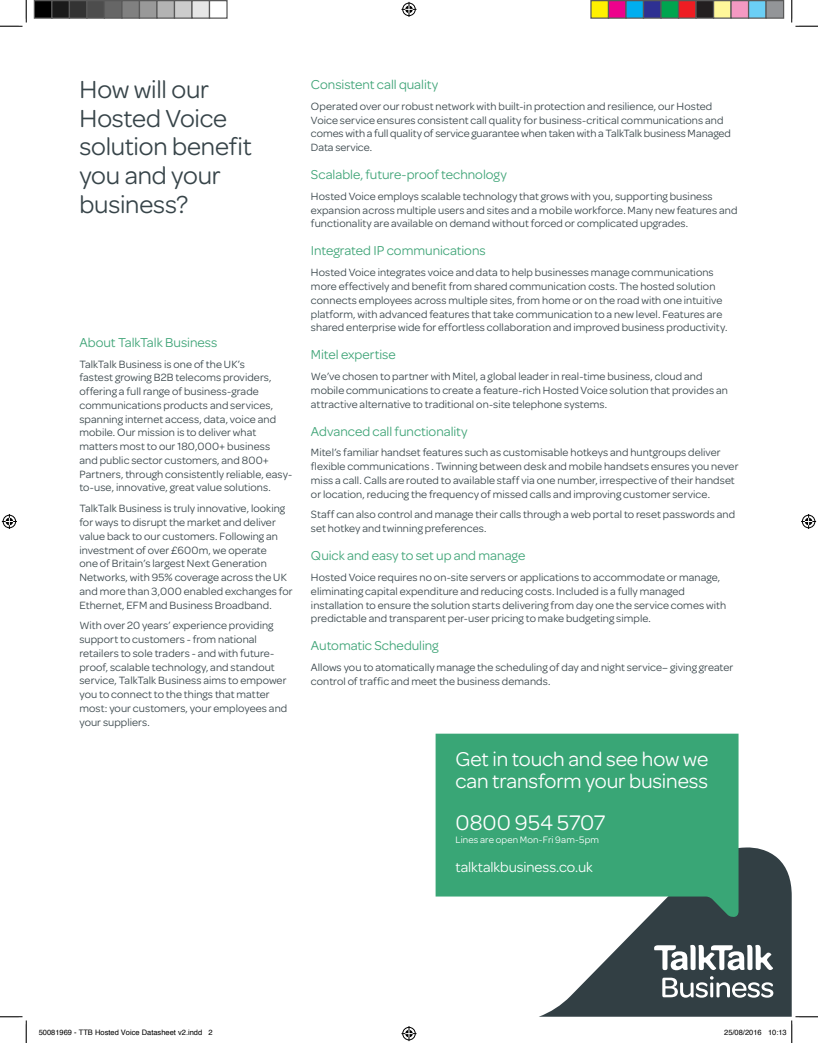
<style>
.page{position:relative;width:818px;height:1043px;background:#fff}
.page>*{position:absolute;margin:0;border:0;box-sizing:border-box;transform-origin:0 0}
.t1{font:26.25px/28.8px "Omnes";letter-spacing:-.01em;color:#374449}
.t2{font:22.5px "Omnes";letter-spacing:.005em;color:#fff}
.t3{font:21.25px/22.1px "Omnes";letter-spacing:-.005em;color:#fff}
.t4{font:15px "Omnes";letter-spacing:-.005em;color:#fff}
.Green_Sub-Header{font:13.75px "Omnes";color:#3fa477}
.Grey_Body_Copy{font:11.25px/13.8px "Omnes";letter-spacing:.005em;color:#374449}
.t5{font:10px "Omnes";letter-spacing:.015em;color:#fff}
.t6{font:7.5px "Helvetica";color:#000}
</style>
<div class="page">
<svg style="left:541px;top:847px;width:250px;height:169px;fill:#323f44"></svg>
<svg style="left:653px;top:944px;width:120px;height:26px"></svg>
<svg style="left:662px;top:976px;width:111px;height:21px"></svg>
<svg style="left:435px;top:733px;width:303px;height:184px;background:#4aab80"></svg>
<svg style="left:0;top:0;width:27px;height:27px"></svg>
<svg style="left:0;top:1016px;width:27px;height:26px"></svg>
<svg style="left:791px;top:0;width:27px;height:27px"></svg>
<svg style="left:401px;top:2px;width:15px;height:15px"></svg>
<svg style="left:401px;top:1026px;width:15px;height:15px"></svg>
<svg style="left:2px;top:514px;width:15px;height:15px"></svg>
<svg style="left:801px;top:514px;width:15px;height:15px"></svg>
<div style="left:34px;top:1px;width:18px;height:17px;background:#000"></div>
<div style="left:34px;top:0;width:18px;height:19px;border:1px solid #595959"></div>
<div style="left:52px;top:1px;width:17px;height:17px;background:#1a1a1a"></div>
<div style="left:51px;top:0;width:19px;height:19px;border:1px solid #595959"></div>
<div style="left:69px;top:1px;width:18px;height:17px;background:#333"></div>
<div style="left:69px;top:0;width:19px;height:19px;border:1px solid #595959"></div>
<div style="left:87px;top:1px;width:17px;height:17px;background:#4d4d4d"></div>
<div style="left:86px;top:0;width:19px;height:19px;border:1px solid #595959"></div>
<div style="left:104px;top:1px;width:18px;height:17px;background:#666"></div>
<div style="left:104px;top:0;width:18px;height:19px;border:1px solid #595959"></div>
<div style="left:122px;top:1px;width:17px;height:17px;background:#808080"></div>
<div style="left:121px;top:0;width:19px;height:19px;border:1px solid #595959"></div>
<div style="left:139px;top:1px;width:18px;height:17px;background:#999"></div>
<div style="left:139px;top:0;width:19px;height:19px;border:1px solid #595959"></div>
<div style="left:157px;top:1px;width:17px;height:17px;background:#b3b3b3"></div>
<div style="left:156px;top:0;width:19px;height:19px;border:1px solid #595959"></div>
<div style="left:174px;top:1px;width:18px;height:17px;background:#ccc"></div>
<div style="left:174px;top:0;width:18px;height:19px;border:1px solid #595959"></div>
<div style="left:192px;top:1px;width:17px;height:17px;background:#e6e6e6"></div>
<div style="left:191px;top:0;width:19px;height:19px;border:1px solid #595959"></div>
<div style="left:209px;top:0;width:19px;height:19px;border:1px solid #595959"></div>
<div style="left:591px;top:1px;width:17px;height:17px;background:#fff101"></div>
<div style="left:590px;top:0;width:19px;height:19px;border:1px solid #595959"></div>
<div style="left:608px;top:1px;width:18px;height:17px;background:#ed028c"></div>
<div style="left:608px;top:0;width:18px;height:19px;border:1px solid #595959"></div>
<div style="left:626px;top:1px;width:17px;height:17px;background:#00aeef"></div>
<div style="left:625px;top:0;width:19px;height:19px;border:1px solid #595959"></div>
<div style="left:643px;top:1px;width:18px;height:17px;background:#2e3092"></div>
<div style="left:642px;top:0;width:19px;height:19px;border:1px solid #595959"></div>
<div style="left:661px;top:1px;width:17px;height:17px;background:#00a54f"></div>
<div style="left:660px;top:0;width:19px;height:19px;border:1px solid #595959"></div>
<div style="left:678px;top:1px;width:18px;height:17px;background:#ee1d23"></div>
<div style="left:678px;top:0;width:18px;height:19px;border:1px solid #595959"></div>
<div style="left:696px;top:1px;width:17px;height:17px;background:#231f20"></div>
<div style="left:695px;top:0;width:19px;height:19px;border:1px solid #595959"></div>
<div style="left:713px;top:1px;width:18px;height:17px;background:#fff79a"></div>
<div style="left:712px;top:0;width:19px;height:19px;border:1px solid #595959"></div>
<div style="left:731px;top:1px;width:17px;height:17px;background:#f499c2"></div>
<div style="left:730px;top:0;width:19px;height:19px;border:1px solid #595959"></div>
<div style="left:748px;top:1px;width:18px;height:17px;background:#6bcff6"></div>
<div style="left:748px;top:0;width:18px;height:19px;border:1px solid #595959"></div>
<div style="left:766px;top:1px;width:17px;height:17px;background:#939598"></div>
<div style="left:765px;top:0;width:19px;height:19px;border:1px solid #595959"></div>
<svg style="left:768px;top:1015px;width:50px;height:27px"></svg>
<p class="t1" style="left:79px;top:73px;width:174px">How will our<br>Hosted Voice solution benefit you and your business?</p>
<p class="Green_Sub-Header" style="left:79px;top:333px;width:139px">About TalkTalk Business</p>
<p class="Grey_Body_Copy" style="left:79px;top:356px;width:214px">TalkTalk Business is one of the UK’s<br>fastest growing B2B telecoms providers, offering a full range of business-grade communications products and services, spanning internet access, data, voice and mobile. Our mission is to deliver what matters most to our 180,000+ business<br>and public sector customers, and 800+ Partners, through consistently reliable, easy&shy;to-use, innovative, great value solutions.</p>
<p class="Grey_Body_Copy" style="left:79px;top:501px;width:214px">TalkTalk Business is truly innovative, looking for ways to disrupt the market and deliver value back to our customers. Following an investment of over £600m, we operate<br>one of Britain’s largest Next Generation Networks, with 95% coverage across the UK and more than 3,000 enabled exchanges for Ethernet, EFM and Business Broadband.</p>
<p class="Grey_Body_Copy" style="left:79px;top:618px;width:209px">With over 20 years’ experience providing support to customers - from national retailers to sole traders - and with future&shy;proof, scalable technology, and standout service, TalkTalk Business aims to empower you to connect to the things that matter most: your customers, your employees and your suppliers.</p>
<p class="Green_Sub-Header" style="left:311px;top:75px;width:129px">Consistent call quality</p>
<p class="Grey_Body_Copy" style="left:311px;top:99px;width:421px">Operated over our robust network with built-in protection and resilience, our Hosted Voice service ensures consistent call quality for business-critical communications and comes with a full quality of service guarantee when taken with a TalkTalk business Managed Data service.</p>
<p class="Green_Sub-Header" style="left:311px;top:165px;width:197px">Scalable, future-proof technology</p>
<p class="Grey_Body_Copy" style="left:311px;top:189px;width:428px">Hosted Voice employs scalable technology that grows with you, supporting business expansion across multiple users and sites and a mobile workforce. Many new features and functionality are available on demand without forced or complicated upgrades.</p>
<p class="Green_Sub-Header" style="left:311px;top:241px;width:176px">Integrated IP communications</p>
<p class="Grey_Body_Copy" style="left:311px;top:265px;width:418px">Hosted Voice integrates voice and data to help businesses manage communications more effectively and benefit from shared communication costs. The hosted solution connects employees across multiple sites, from home or on the road with one intuitive platform, with advanced features that take communication to a new level. Features are shared enterprise wide for effortless collaboration and improved business productivity.</p>
<p class="Green_Sub-Header" style="left:311px;top:345px;width:86px">Mitel expertise</p>
<p class="Grey_Body_Copy" style="left:311px;top:369px;width:418px">We’ve chosen to partner with Mitel, a global leader in real-time business, cloud and mobile communications to create a feature-rich Hosted Voice solution that provides an attractive alternative to traditional on-site telephone systems.</p>
<p class="Green_Sub-Header" style="left:311px;top:421px;width:158px">Advanced call functionality</p>
<p class="Grey_Body_Copy" style="left:311px;top:445px;width:429px">Mitel’s familiar handset features such as customisable hotkeys and huntgroups deliver flexible communications . Twinning between desk and mobile handsets ensures you never miss a call. Calls are routed to available staff via one number, irrespective of their handset or location, reducing the frequency of missed calls and improving customer service.</p>
<p class="Grey_Body_Copy" style="left:311px;top:507px;width:426px">Staff can also control and manage their calls through a web portal to reset passwords and set hotkey and twinning preferences.</p>
<p class="Green_Sub-Header" style="left:311px;top:546px;width:216px">Quick and easy to set up and manage</p>
<p class="Grey_Body_Copy" style="left:311px;top:569px;width:416px">Hosted Voice requires no on-site servers or applications to accommodate or manage, eliminating capital expenditure and reducing costs. Included is a fully managed installation to ensure the solution starts delivering from day one the service comes with predictable and transparent per-user pricing to make budgeting simple.</p>
<p class="Green_Sub-Header" style="left:311px;top:636px;width:129px">Automatic Scheduling</p>
<p class="Grey_Body_Copy" style="left:311px;top:660px;width:424px">Allows you to atomatically manage the scheduling of day and night service– giving greater control of traffic and meet the business demands.</p>
<p class="t3" style="left:455px;top:746px;width:254px">Get in touch and see how we can transform your business</p>
<p class="t2" style="left:455px;top:807px;width:151px">0800 954 5707</p>
<p class="t5" style="left:455px;top:833px;width:145px">Lines are open Mon-Fri 9am-5pm</p>
<p class="t4" style="left:455px;top:857px;width:139px">talktalkbusiness.co.uk</p>
<p class="t6" style="left:39px;top:1027px;width:175px">50081969 - TTB Hosted Voice Datasheet v2.indd 2</p>
<p class="t6" style="left:724px;top:1027px;width:64px">25/08/2016 10:13</p>
</div>
